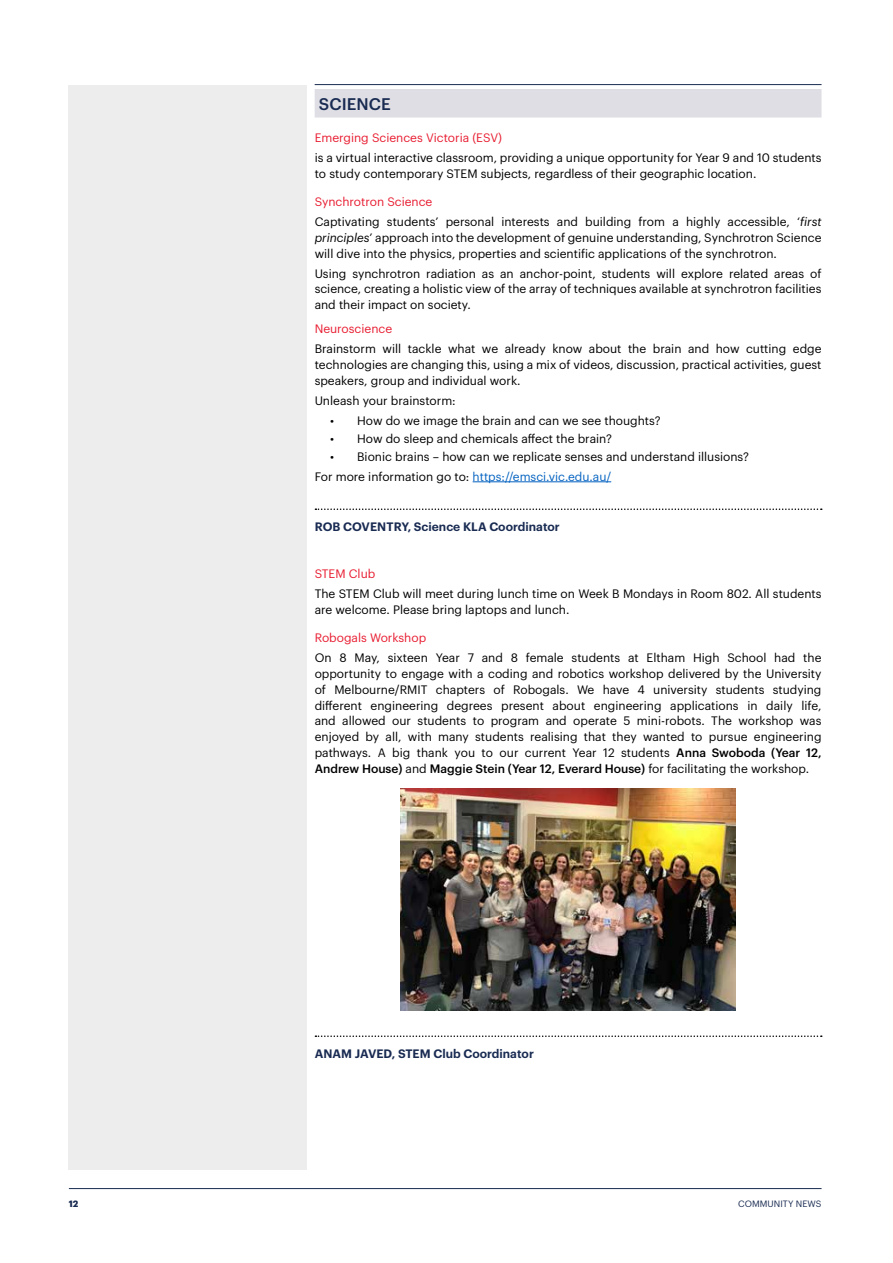
<style>
.page{position:relative;width:893px;height:1263px;background:#fff}
.page>*{position:absolute;margin:0;border:0;box-sizing:border-box;transform-origin:0 0}
.t1{font:500 16.5px "Graphik";letter-spacing:.005em;color:#192b52}
.t2{font:12px/15.8px "Graphik";color:#000}
.t3{font:12px "Graphik";color:#e81d31}
.t4{font:600 12px "Graphik";color:#192b52}
.t5{font:9px "Graphik";letter-spacing:.005em;color:#192b52}
.t6{font:700 9px "Graphik";color:#192b52}
.s1{color:#e81d31}
.s2{font-style:italic}
.s3{color:#0563c1}
.s4{font-weight:500}
</style>
<div class="page">
<hr style="left:69px;top:1188px;width:752px;height:1px;background:#192b52">
<div style="left:68px;top:85px;width:239px;height:1084px;background:#ededed"></div>
<hr style="left:315px;top:84px;width:506px;height:1px;background:#192b52">
<div style="left:315px;top:89px;width:506px;height:29px;background:#dfdee4"></div>
<hr style="left:473px;top:481px;width:138px;height:1px;background:#0563c1">
<svg style="left:315px;top:508px;width:507px;height:2px"></svg>
<svg style="left:315px;top:1035px;width:507px;height:2px"></svg>
<img style="left:400px;top:789px;width:336px;height:221px">
<h1 class="t1" style="left:319px;top:92px;width:73px">SCIENCE</h1>
<p class="t3" style="left:315px;top:128px;width:189px">Emerging Sciences Victoria (ESV)</p>
<p class="t2" style="left:315px;top:149px;width:508px">is a virtual interactive classroom, providing a unique opportunity for Year 9 and 10 students to study contemporary STEM subjects, regardless of their geographic location.</p>
<p class="t2" style="left:315px;top:191px;width:508px;line-height:20px"><span class="s1">Synchrotron Science<br></span>Captivating students’ personal interests and building from a highly accessible, ‘<span class="s2">first</span></p>
<p class="t2" style="left:315px;top:229px;width:508px"><span class="s2">principles</span>’ approach into the development of genuine understanding, Synchrotron Science will dive into the physics, properties and scientific applications of the synchrotron.</p>
<p class="t2" style="left:315px;top:264px;width:508px;text-align:justify">Using synchrotron radiation as an anchor-point, students will explore related areas of science, creating a holistic view of the array of techniques available at synchrotron facilities and their impact on society.</p>
<p class="t3" style="left:315px;top:320px;width:79px">Neuroscience</p>
<p class="t2" style="left:315px;top:340px;width:508px;text-align:justify">Brainstorm will tackle what we already know about the brain and how cutting edge technologies are changing this, using a mix of videos, discussion, practical activities, guest speakers, group and individual work.</p>
<p class="t2" style="left:315px;top:392px;width:143px">Unleash your brainstorm:</p>
<p class="t2" style="left:330px;top:412px;width:332px">• How do we image the brain and can we see thoughts?</p>
<p class="t2" style="left:330px;top:429px;width:283px">• How do sleep and chemicals affect the brain?</p>
<p class="t2" style="left:315px;top:445px;width:436px;line-height:20px;text-indent:16px">• Bionic brains – how can we replicate senses and understand illusions?<br>For more information go to: <span class="s3">https://emsci.vic.edu.au/</span></p>
<p class="t4" style="left:315px;top:518px;width:247px">ROB COVENTRY, Science KLA Coordinator</p>
<p class="t3" style="left:315px;top:565px;width:62px">STEM Club</p>
<p class="t2" style="left:315px;top:585px;width:508px">The STEM Club will meet during lunch time on Week B Mondays in Room 802. All students are welcome. Please bring laptops and lunch.</p>
<p class="t3" style="left:315px;top:629px;width:113px">Robogals Workshop</p>
<p class="t2" style="left:315px;top:649px;width:508px;text-align:justify">On 8 May, sixteen Year 7 and 8 female students at Eltham High School had the opportunity to engage with a coding and robotics workshop delivered by the University of Melbourne/RMIT chapters of Robogals. We have 4 university students studying different engineering degrees present about engineering applications in daily life, and allowed our students to program and operate 5 mini-robots. The workshop was enjoyed by all, with many students realising that they wanted to pursue engineering pathways. A big thank you to our current Year 12 students <span class="s4">Anna Swoboda (Year 12, Andrew House)</span> and <span class="s4">Maggie Stein (Year 12, Everard House)</span> for facilitating the workshop.</p>
<p class="t4" style="left:315px;top:1044px;width:221px">ANAM JAVED, STEM Club Coordinator</p>
<p class="t6" style="left:69px;top:1196px;width:11px">12</p>
<p class="t5" style="left:738px;top:1196px;width:85px">COMMUNITY NEWS</p>
</div>
